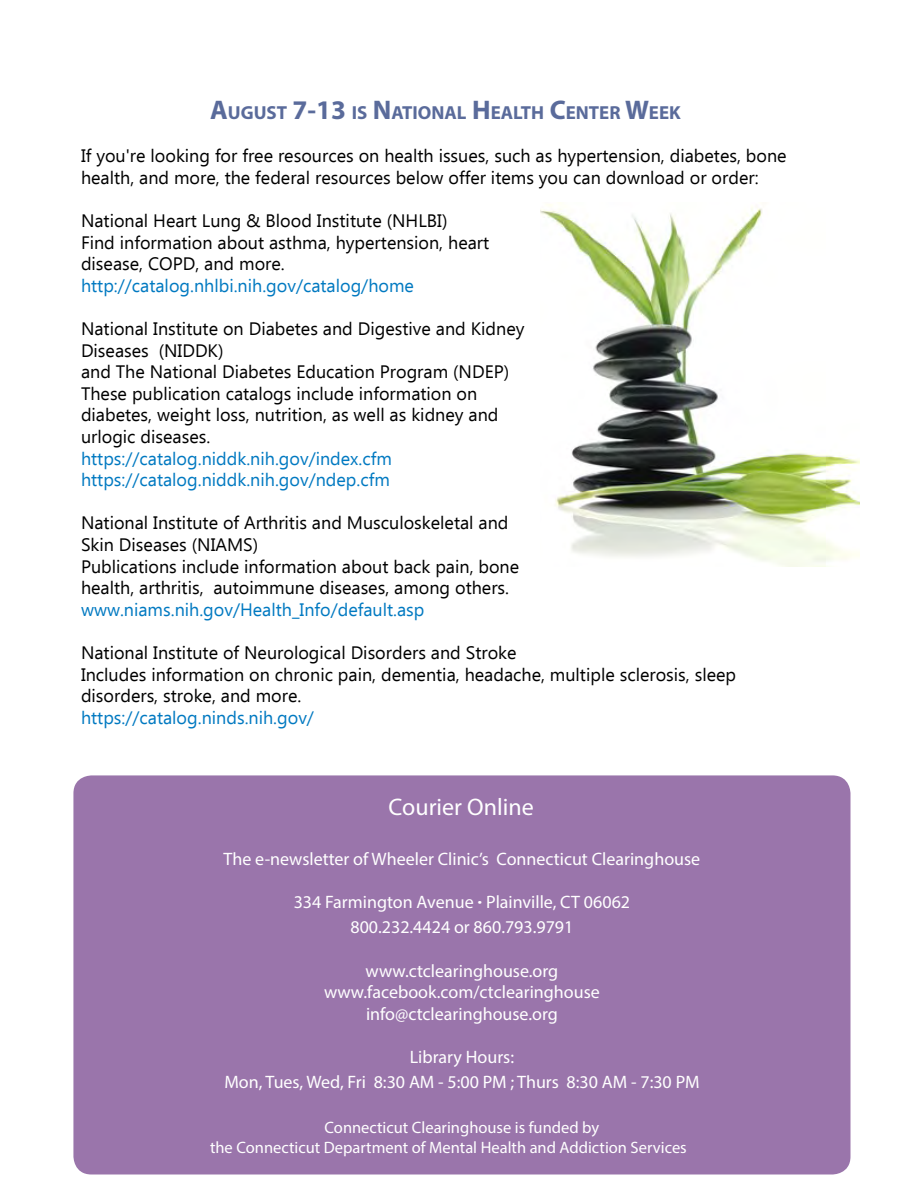
<style>
.page{position:relative;width:918px;height:1188px;background:#fff}
.page>*{position:absolute;margin:0;border:0;box-sizing:border-box;transform-origin:0 0}
.t1{font:24px "Myriad Pro";color:#fff}
.t2{font:700 18.9px "Myriad Pro";color:#5a6b9b}
.t3{font:18px/21.6px "Ebrima";color:#000}
.t4{font:18px/25.2px "Myriad Pro";color:#fff;text-align:center}
.t5{font:18px/21.6px "Ebrima";color:#0079c1}
.t6{font:16.5px/19.8px "Myriad Pro";color:#fff}
.s1{font-size:27px}
.s2{font-family:"Ebrima";font-weight:700}
</style>
<div class="page">
<div style="left:73px;top:775px;width:778px;height:399px;background:#9a75ab;border-radius:18px"></div>
<img style="left:540px;top:202px;width:320px;height:365px">
<p class="t2" style="left:210px;top:100px;width:472px"><span class="s1">A</span>UGUST <span class="s1">7-13</span> IS <span class="s1">N</span>ATIONAL <span class="s1">H</span>EALTH <span class="s1">C</span>ENTER <span class="s1">W</span>EEK</p>
<p class="t3" style="left:81px;top:146px;width:707px">If you're looking for free resources on health issues, such as hypertension, diabetes, bone health, and more, the federal resources below offer items you can download or order:</p>
<p class="t3" style="left:81px;top:211px;width:410px">National Heart Lung &amp; Blood Institute (NHLBI)<br>Find information about asthma, hypertension, heart disease, COPD, and more.</p>
<p class="t5" style="left:81px;top:276px;width:335px">http://catalog.nhlbi.nih.gov/catalog/home</p>
<p class="t3" style="left:81px;top:319px;width:445px">National Institute on Diabetes and Digestive and Kidney Diseases (NIDDK)<br>and The National Diabetes Education Program (NDEP)<br>These publication catalogs include information on diabetes, weight loss, nutrition, as well as kidney and urlogic diseases.</p>
<p class="t5" style="left:81px;top:449px;width:312px">https://catalog.niddk.nih.gov/index.cfm https://catalog.niddk.nih.gov/ndep.cfm</p>
<p class="t3" style="left:81px;top:513px;width:440px">National Institute of Arthritis and Musculoskeletal and Skin Diseases (NIAMS)<br>Publications include information about back pain, bone health, arthritis, autoimmune diseases, among others.</p>
<p class="t5" style="left:81px;top:600px;width:345px">www.niams.nih.gov/Health_Info/default.asp</p>
<p class="t3" style="left:81px;top:643px;width:657px">National Institute of Neurological Disorders and Stroke<br>Includes information on chronic pain, dementia, headache, multiple sclerosis, sleep disorders, stroke, and more.</p>
<p class="t5" style="left:81px;top:708px;width:235px">https://catalog.ninds.nih.gov/</p>
<h1 class="t1" style="left:389px;top:792px;width:147px">Courier Online</h1>
<p class="t4" style="left:224px;top:846px;width:478px">The e-newsletter of Wheeler Clinic’s Connecticut Clearinghouse</p>
<p class="t4" style="left:294px;top:889px;width:338px">334 Farmington Avenue <span class="s2">·</span> Plainville, CT 06062<br>800.232.4424 or 860.793.9791</p>
<p class="t4" style="left:324px;top:959px;width:277px;line-height:21.6px">www.ctclearinghouse.org www.facebook.com/ctclearinghouse info@ctclearinghouse.org</p>
<p class="t4" style="left:224px;top:1044px;width:477px">Library Hours:<br>Mon, Tues, Wed, Fri 8:30 AM - 5:00 PM ; Thurs 8:30 AM - 7:30 PM</p>
<p class="t6" style="left:210px;top:1117px;width:478px;text-indent:115px">Connecticut Clearinghouse is funded by<br>the Connecticut Department of Mental Health and Addiction Services</p>
</div>
